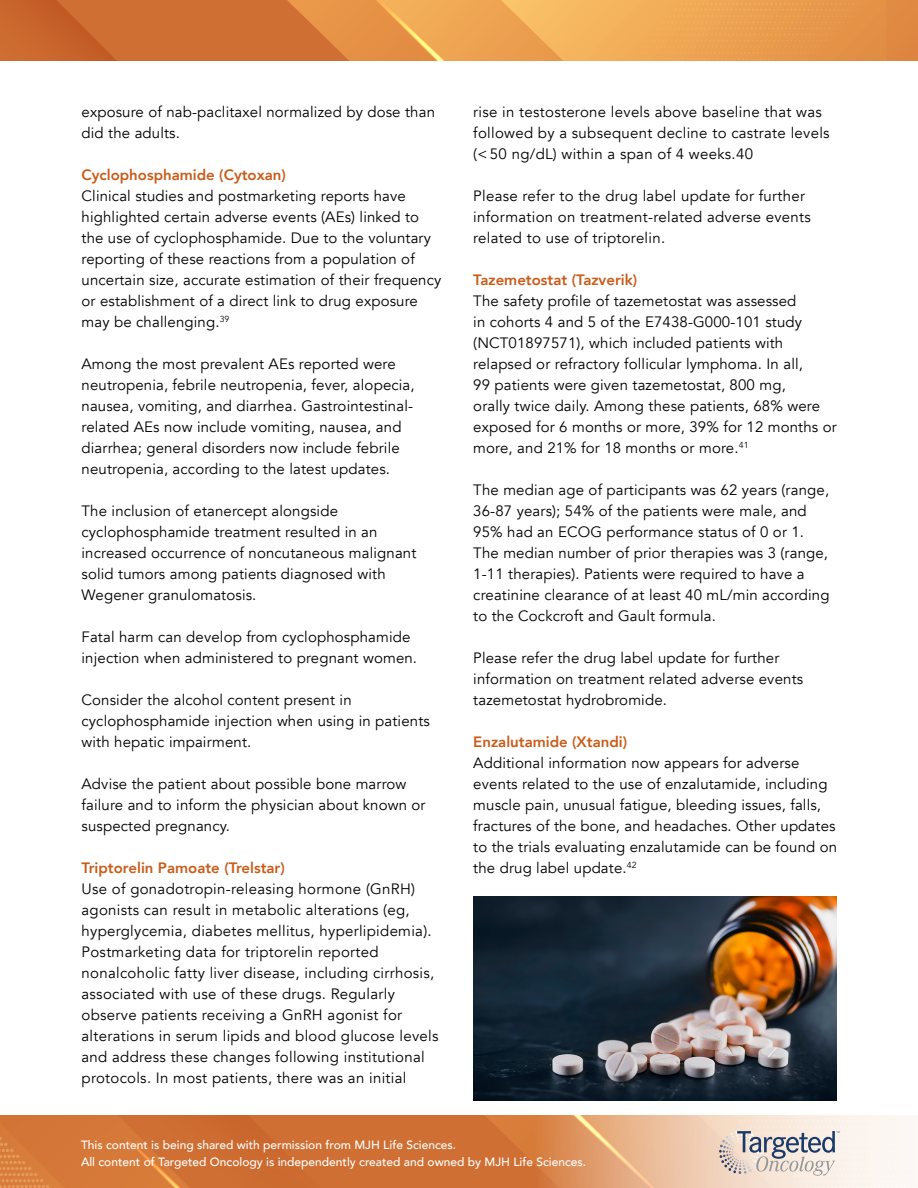
<style>
.page{position:relative;width:918px;height:1188px;background:#fff}
.page>*{position:absolute;margin:0;border:0;box-sizing:border-box;transform-origin:0 0}
.t1{font:15px/21px "Avenir";letter-spacing:.01em;color:#000}
.t2{font:800 15px "Avenir";color:#c85c1a}
.t3{font:500 12px/16.5px "Avenir";color:#fff}
</style>
<div class="page">
<img style="left:0;top:0;width:918px;height:61px">
<img style="left:0;top:1115px;width:531px;height:73px">
<svg style="left:531px;top:1115px;width:387px;height:73px"></svg>
<svg style="left:719px;top:1130px;width:120px;height:46px;background:#cec6c3"></svg>
<img style="left:473px;top:896px;width:363px;height:204px">
<p class="t1" style="left:82px;top:102px;width:355px">exposure of nab-paclitaxel normalized by dose than did the adults.</p>
<p class="t2" style="left:82px;top:163px;width:206px">Cyclophosphamide (Cytoxan)</p>
<p class="t1" style="left:82px;top:186px;width:361px">Clinical studies and postmarketing reports have highlighted certain adverse events (AEs) linked to the use of cyclophosphamide. Due to the voluntary reporting of these reactions from a population of uncertain size, accurate estimation of their frequency or establishment of a direct link to drug exposure may be challenging.<sup>39</sup></p>
<p class="t1" style="left:82px;top:354px;width:335px">Among the most prevalent AEs reported were neutropenia, febrile neutropenia, fever, alopecia, nausea, vomiting, and diarrhea. Gastrointestinal&shy;related AEs now include vomiting, nausea, and diarrhea; general disorders now include febrile neutropenia, according to the latest updates.</p>
<p class="t1" style="left:82px;top:501px;width:336px">The inclusion of etanercept alongside cyclophosphamide treatment resulted in an increased occurrence of noncutaneous malignant solid tumors among patients diagnosed with Wegener granulomatosis.</p>
<p class="t1" style="left:82px;top:627px;width:337px">Fatal harm can develop from cyclophosphamide injection when administered to pregnant women.</p>
<p class="t1" style="left:82px;top:690px;width:350px">Consider the alcohol content present in cyclophosphamide injection when using in patients with hepatic impairment.</p>
<p class="t1" style="left:82px;top:774px;width:346px">Advise the patient about possible bone marrow failure and to inform the physician about known or suspected pregnancy.</p>
<p class="t2" style="left:82px;top:856px;width:205px">Triptorelin Pamoate (Trelstar)</p>
<p class="t1" style="left:82px;top:879px;width:358px">Use of gonadotropin-releasing hormone (GnRH) agonists can result in metabolic alterations (eg, hyperglycemia, diabetes mellitus, hyperlipidemia).<br>Postmarketing data for triptorelin reported nonalcoholic fatty liver disease, including cirrhosis, associated with use of these drugs. Regularly observe patients receiving a GnRH agonist for alterations in serum lipids and blood glucose levels and address these changes following institutional protocols. In most patients, there was an initial</p>
<p class="t1" style="left:473px;top:102px;width:358px">rise in testosterone levels above baseline that was followed by a subsequent decline to castrate levels (&lt;50 ng/dL) within a span of 4 weeks.40</p>
<p class="t1" style="left:473px;top:186px;width:339px">Please refer to the drug label update for further information on treatment-related adverse events related to use of triptorelin.</p>
<p class="t2" style="left:473px;top:268px;width:165px">Tazemetostat (Tazverik)</p>
<p class="t1" style="left:473px;top:291px;width:365px">The safety profile of tazemetostat was assessed<br>in cohorts 4 and 5 of the E7438-G000-101 study (NCT01897571), which included patients with relapsed or refractory follicular lymphoma. In all,<br>99 patients were given tazemetostat, 800 mg,<br>orally twice daily. Among these patients, 68% were exposed for 6 months or more, 39% for 12 months or more, and 21% for 18 months or more.<sup>41</sup></p>
<p class="t1" style="left:473px;top:480px;width:358px">The median age of participants was 62 years (range, 36-87 years); 54% of the patients were male, and 95% had an ECOG performance status of 0 or 1.<br>The median number of prior therapies was 3 (range, 1-11 therapies). Patients were required to have a creatinine clearance of at least 40 mL/min according to the Cockcroft and Gault formula.</p>
<p class="t1" style="left:473px;top:648px;width:331px">Please refer the drug label update for further information on treatment related adverse events tazemetostat hydrobromide.</p>
<p class="t2" style="left:473px;top:730px;width:155px">Enzalutamide (Xtandi)</p>
<p class="t1" style="left:473px;top:753px;width:365px">Additional information now appears for adverse events related to the use of enzalutamide, including muscle pain, unusual fatigue, bleeding issues, falls, fractures of the bone, and headaches. Other updates to the trials evaluating enzalutamide can be found on the drug label update.<sup>42</sup></p>
<p class="t3" style="left:81px;top:1136px;width:507px">This content is being shared with permission from MJH Life Sciences.<br>All content of Targeted Oncology is independently created and owned by MJH Life Sciences.</p>
</div>
